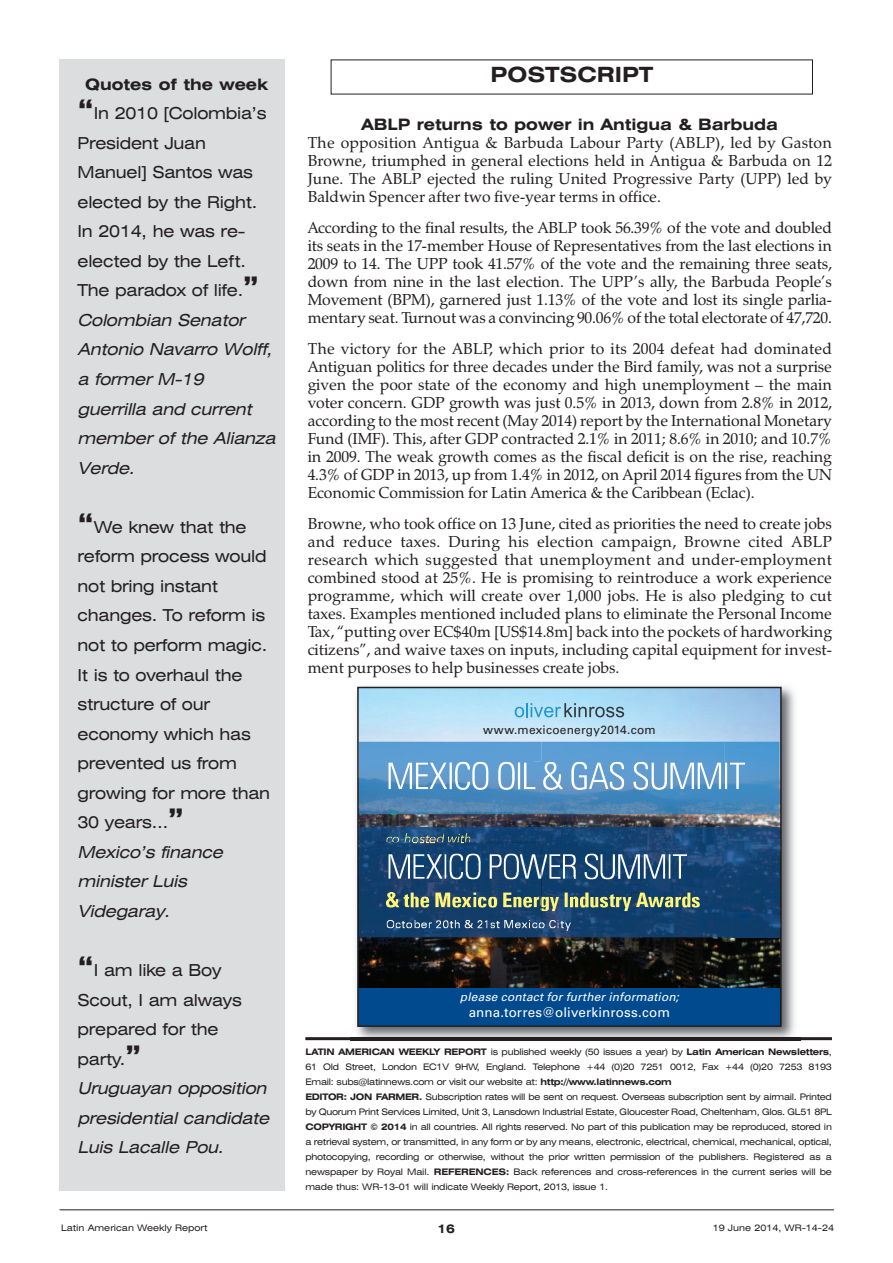
<style>
.page{position:relative;width:893px;height:1263px;background:#fff}
.page>*{position:absolute;margin:0;border:0;box-sizing:border-box;transform-origin:0 0}
.t1{font:700 expanded 21px "Swiss 721 BT";color:#231f20}
.t2{font:expanded 16.5px/29.5px "Swiss 721 BT";letter-spacing:-.015em;color:#231f20}
.t3{font:italic expanded 16.5px/29.5px "Swiss 721 BT";color:#231f20}
.t4{font:15.75px/18px "Zapf Calligraphic 801 BT";color:#231f20;text-align:justify}
.t5{font:700 expanded 15.75px "Swiss 721 BT";color:#231f20}
.t6{font:13.35px "Univers LT Std+OQDGAE";letter-spacing:.01em;color:#fff}
.t7{font:700 expanded 12px "Swiss 721 BT";color:#231f20}
.t8{font:11.85px "Univers LT Std Obl+WQSVCX";letter-spacing:.015em;color:#fff}
.t9{font:11.85px "Univers LT Std+OQDGAE";letter-spacing:.02em;color:#231f20}
.t10{font:expanded 9px/15px "Swiss 721 BT";letter-spacing:-.025em;color:#231f20}
.t11{font:expanded 9px "Swiss 721 BT";color:#231f20}
.s1{font-weight:700;font-size:27px}
.s2{font-style:italic}
.s3{font-weight:700;font-style:normal;font-size:27px}
.s4{font-style:normal}
.s5{font-weight:700}
</style>
<div class="page">
<div style="left:60px;top:60px;width:225px;height:1131px;background:#dcdddf"></div>
<hr style="left:60px;top:1209px;width:774px;height:1px;background:#231f20">
<hr style="left:305px;top:1037px;width:527px;height:3px;background:#231f20">
<img style="left:351px;top:686px;width:450px;height:355px">
<img style="left:360px;top:690px;width:419px;height:298px">
<svg style="left:515px;top:703px;width:109px;height:14px;background:#8abbd3"></svg>
<div style="left:359px;top:988px;width:421px;height:37px;background:#004a8d"></div>
<img style="left:360px;top:827px;width:419px;height:16px">
<img style="left:360px;top:742px;width:419px;height:72px">
<img style="left:697px;top:762px;width:24px;height:17px">
<img style="left:697px;top:779px;width:24px;height:10px">
<img style="left:670px;top:762px;width:24px;height:17px">
<img style="left:670px;top:779px;width:24px;height:10px">
<img style="left:651px;top:762px;width:16px;height:28px">
<img style="left:624px;top:762px;width:9px;height:28px">
<img style="left:633px;top:762px;width:15px;height:28px">
<img style="left:610px;top:762px;width:14px;height:28px">
<img style="left:589px;top:762px;width:19px;height:7px">
<img style="left:589px;top:769px;width:19px;height:20px">
<img style="left:571px;top:762px;width:16px;height:28px">
<img style="left:543px;top:778px;width:19px;height:12px">
<svg style="left:562px;top:762px;width:1px;height:28px"></svg>
<img style="left:730px;top:762px;width:15px;height:27px">
<img style="left:725px;top:762px;width:2px;height:27px">
<svg style="left:386px;top:833px;width:84px;height:11px"></svg>
<img style="left:519px;top:853px;width:22px;height:26px">
<img style="left:523px;top:868px;width:18px;height:11px">
<img style="left:504px;top:853px;width:15px;height:26px">
<img style="left:481px;top:853px;width:21px;height:26px">
<img style="left:490px;top:854px;width:12px;height:25px">
<img style="left:465px;top:853px;width:16px;height:26px">
<img style="left:449px;top:853px;width:14px;height:26px">
<img style="left:425px;top:854px;width:21px;height:25px">
<img style="left:426px;top:860px;width:17px;height:19px">
<img style="left:413px;top:854px;width:12px;height:25px">
<img style="left:388px;top:854px;width:22px;height:14px">
<img style="left:388px;top:868px;width:22px;height:11px">
<img style="left:497px;top:892px;width:6px;height:2px">
<img style="left:503px;top:892px;width:9px;height:2px">
<img style="left:429px;top:892px;width:6px;height:2px">
<img style="left:435px;top:892px;width:15px;height:2px">
<img style="left:410px;top:892px;width:19px;height:2px">
<img style="left:386px;top:892px;width:13px;height:2px">
<img style="left:360px;top:894px;width:181px;height:43px">
<img style="left:541px;top:843px;width:238px;height:94px">
<div style="left:357px;top:687px;width:425px;height:340px;border:2px solid #231f20"></div>
<p class="t5" style="left:85px;top:75px;width:185px">Quotes of the week</p>
<p class="t2" style="left:78px;top:99px;width:204px"><span class="s1">“</span>In 2010 [Colombia’s<br>President Juan<br>Manuel] Santos was elected by the Right.<br>In 2014, he was re&shy;elected by the Left.<br>The paradox of life.<span class="s1">”<br></span><span class="s2">Colombian Senator<br>Antonio Navarro Wolff, a former M-19 guerrilla and current member of the Alianza<br>Verde.</span></p>
<p class="t2" style="left:78px;top:512px;width:194px"><span class="s1">“</span>We knew that the reform process would not bring instant changes. To reform is not to perform magic.<br>It is to overhaul the structure of our economy which has prevented us from growing for more than<br>30 years…<span class="s1">”<br></span><span class="s2">Mexico’s finance minister Luis<br>Videgaray.</span></p>
<p class="t3" style="left:78px;top:956px;width:197px"><span class="s3">“</span><span class="s4">I am like a Boy<br>Scout, I am always prepared for the party.</span><span class="s3">”<br></span>Uruguayan opposition presidential candidate<br>Luis Lacalle Pou.</p>
<h1 class="t1" style="left:491px;top:63px;width:164px">POSTSCRIPT</h1>
<p class="t5" style="left:362px;top:116px;width:418px">ABLP returns to power in Antigua &amp; Barbuda</p>
<p class="t4" style="left:308px;top:134px;width:526px">The opposition Antigua &amp; Barbuda Labour Party (ABLP), led by Gaston Browne, triumphed in general elections held in Antigua &amp; Barbuda on 12<br>June. The ABLP ejected the ruling United Progressive Party (UPP) led by Baldwin Spencer after two five-year terms in office.</p>
<p class="t4" style="left:308px;top:219px;width:526px">According to the final results, the ABLP took 56.39% of the vote and doubled its seats in the 17-member House of Representatives from the last elections in 2009 to 14. The UPP took 41.57% of the vote and the remaining three seats, down from nine in the last election. The UPP’s ally, the Barbuda People’s Movement (BPM), garnered just 1.13% of the vote and lost its single parlia&shy;mentary seat. Turnout was a convincing 90.06% of the total electorate of 47,720.</p>
<p class="t4" style="left:308px;top:340px;width:526px">The victory for the ABLP, which prior to its 2004 defeat had dominated Antiguan politics for three decades under the Bird family, was not a surprise given the poor state of the economy and high unemployment – the main voter concern. GDP growth was just 0.5% in 2013, down from 2.8% in 2012, according to the most recent (May 2014) report by the International Monetary Fund (IMF). This, after GDP contracted 2.1% in 2011; 8.6% in 2010; and 10.7% in 2009. The weak growth comes as the fiscal deficit is on the rise, reaching 4.3% of GDP in 2013, up from 1.4% in 2012, on April 2014 figures from the UN Economic Commission for Latin America &amp; the Caribbean (Eclac).</p>
<p class="t4" style="left:308px;top:514px;width:526px">Browne, who took office on 13 June, cited as priorities the need to create jobs and reduce taxes. During his election campaign, Browne cited ABLP research which suggested that unemployment and under-employment combined stood at 25%. He is promising to reintroduce a work experience programme, which will create over 1,000 jobs. He is also pledging to cut taxes. Examples mentioned included plans to eliminate the Personal Income Tax, “putting over EC$40m [US$14.8m] back into the pockets of hardworking citizens”, and waive taxes on inputs, including capital equipment for invest&shy;ment purposes to help businesses create jobs.</p>
<p class="t9" style="left:483px;top:726px;width:174px">www.mexicoenergy2014.com</p>
<p class="t8" style="left:460px;top:992px;width:220px">please contact for further information;</p>
<p class="t6" style="left:469px;top:1007px;width:203px">anna.torres@oliverkinross.com</p>
<p class="t10" style="left:305px;top:1044px;width:528px"><span class="s5">LATIN AMERICAN WEEKLY REPORT</span> is published weekly (50 issues a year) by <span class="s5">Latin American Newsletters</span>, 61 Old Street, London EC1V 9HW, England. Telephone +44 (0)20 7251 0012, Fax +44 (0)20 7253 8193<br>Email: subs@latinnews.com or visit our website at: <span class="s5">http://www.latinnews.com<br>EDITOR: JON FARMER.</span> Subscription rates will be sent on request. Overseas subscription sent by airmail. Printed by Quorum Print Services Limited, Unit 3, Lansdown Industrial Estate, Gloucester Road, Cheltenham, Glos. GL51 8PL <span class="s5">COPYRIGHT © 2014</span> in all countries. All rights reserved. No part of this publication may be reproduced, stored in a retrieval system, or transmitted, in any form or by any means, electronic, electrical, chemical, mechanical, optical, photocopying, recording or otherwise, without the prior written permission of the publishers. Registered as a newspaper by Royal Mail. <span class="s5">REFERENCES:</span> Back references and cross-references in the current series will be made thus: WR-13-01 will indicate Weekly Report, 2013, issue 1.</p>
<p class="t11" style="left:61px;top:1223px;width:148px">Latin American Weekly Report</p>
<p class="t7" style="left:437px;top:1221px;width:19px">16</p>
<p class="t11" style="left:713px;top:1223px;width:123px">19 June 2014, WR-14-24</p>
</div>
